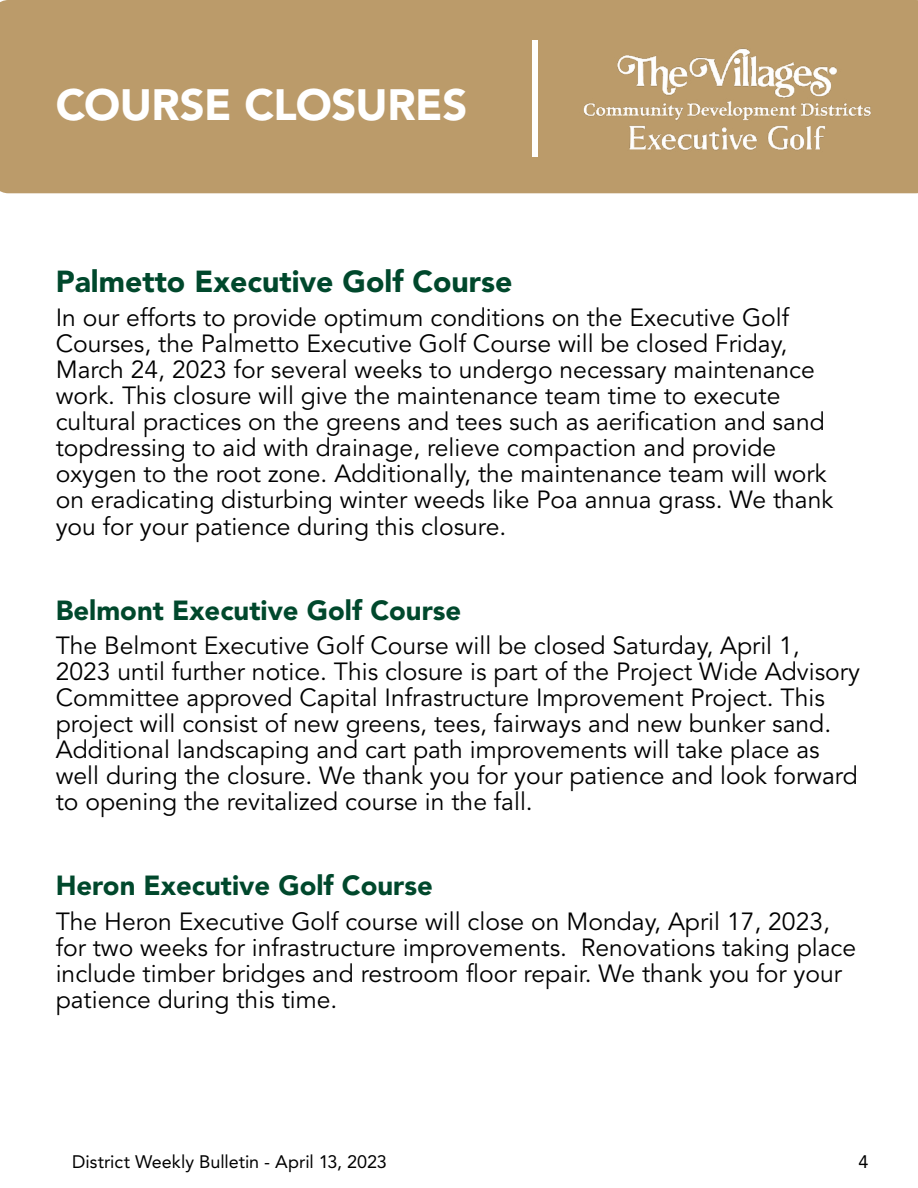
<style>
.page{position:relative;width:918px;height:1188px;background:#fff}
.page>*{position:absolute;margin:0;border:0;box-sizing:border-box;transform-origin:0 0}
.t1{font:900 43.5px "Avenir LT Std";letter-spacing:-.015em;color:#fff}
.t2{font:900 30.15px "Avenir";color:#00482c}
.t3{font:900 27.45px "Avenir";color:#00482c}
.t4{font:24.75px/26.1px "Avenir";color:#000}
.t5{font:18px "Avenir LT Std";color:#000}
</style>
<div class="page">
<div style="left:0;top:0;width:918px;height:193px;background:#bb9b6a"></div>
<div style="left:532px;top:40px;width:6px;height:117px;background:#fff"></div>
<img style="left:580px;top:45px;width:295px;height:108px">
<h1 class="t1" style="left:56px;top:79px;width:413px">COURSE CLOSURES</h1>
<p class="t2" style="left:56px;top:259px;width:458px">Palmetto Executive Golf Course</p>
<p class="t4" style="left:56px;top:305px;width:779px">In our efforts to provide optimum conditions on the Executive Golf Courses, the Palmetto Executive Golf Course will be closed Friday, March 24, 2023 for several weeks to undergo necessary maintenance work. This closure will give the maintenance team time to execute cultural practices on the greens and tees such as aerification and sand topdressing to aid with drainage, relieve compaction and provide oxygen to the root zone. Additionally, the maintenance team will work on eradicating disturbing winter weeds like Poa annua grass. We thank you for your patience during this closure.</p>
<p class="t3" style="left:56px;top:590px;width:407px">Belmont Executive Golf Course</p>
<p class="t4" style="left:56px;top:633px;width:806px">The Belmont Executive Golf Course will be closed Saturday, April 1, 2023 until further notice. This closure is part of the Project Wide Advisory Committee approved Capital Infrastructure Improvement Project. This project will consist of new greens, tees, fairways and new bunker sand.<br>Additional landscaping and cart path improvements will take place as well during the closure. We thank you for your patience and look forward to opening the revitalized course in the fall.</p>
<p class="t3" style="left:56px;top:866px;width:379px">Heron Executive Golf Course</p>
<p class="t4" style="left:56px;top:909px;width:802px">The Heron Executive Golf course will close on Monday, April 17, 2023, for two weeks for infrastructure improvements. Renovations taking place include timber bridges and restroom floor repair. We thank you for your patience during this time.</p>
<p class="t5" style="left:72px;top:1151px;width:316px">District Weekly Bulletin - April 13, 2023</p>
<p class="t5" style="left:859px;top:1151px;width:12px">4</p>
</div>
